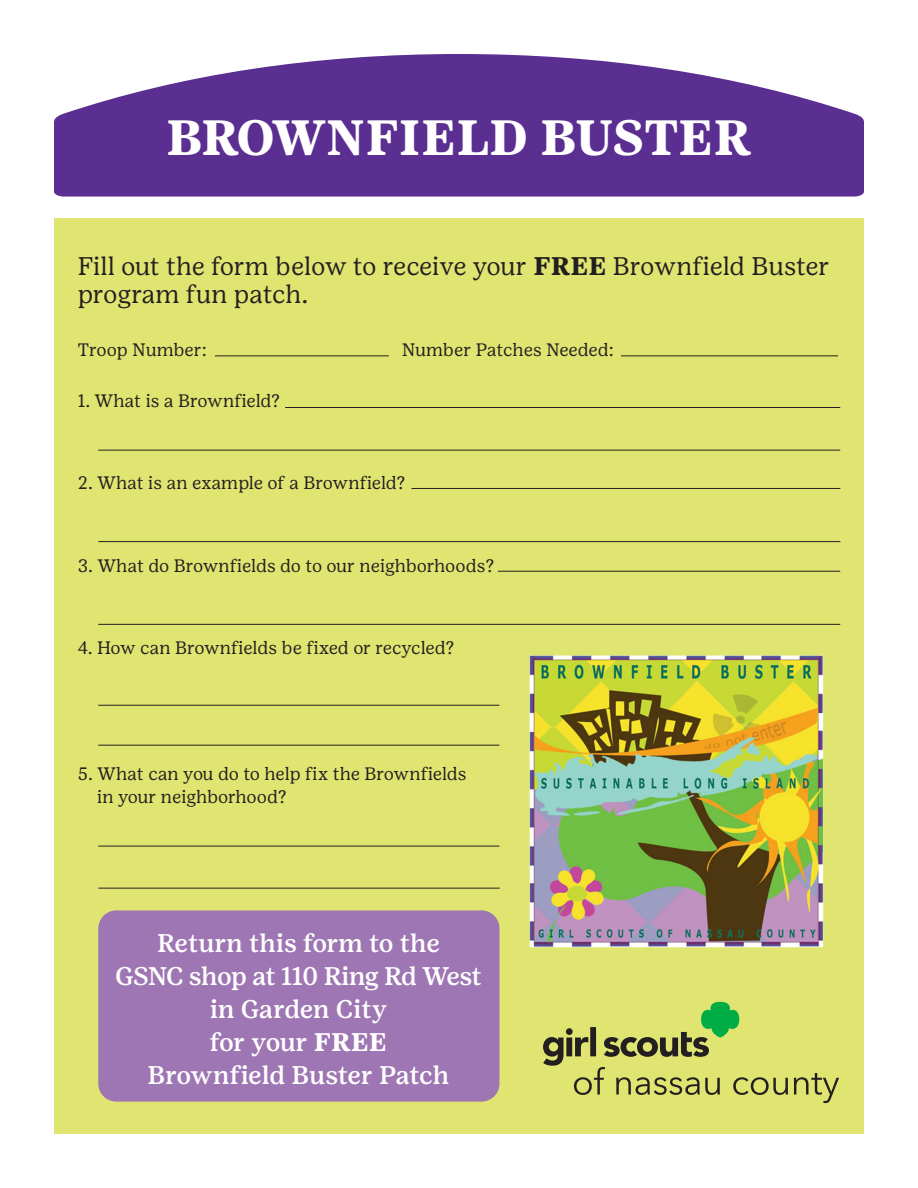
<style>
.page{position:relative;width:918px;height:1188px;background:#fff}
.page>*{position:absolute;margin:0;border:0;box-sizing:border-box;transform-origin:0 0}
.Pa0{font:700 49.5px "Girl Scout Text";color:#fff}
.Pa0-2{font:500 25.5px/33px "Girl Scout Text";letter-spacing:-.02em;color:#fff;text-align:center}
.Pa0-3{font:25.5px/28.5px "Girl Scout Text";letter-spacing:-.01em;color:#231f20}
.Pa0-4{font:18px/22.5px "Girl Scout Text";color:#231f20}
.s1{font-weight:700}
</style>
<div class="page">
<svg style="left:54px;top:54px;width:810px;height:143px;background:#724ba0"></svg>
<div style="left:54px;top:218px;width:810px;height:916px;background:#dfe570"></div>
<svg style="left:543px;top:1002px;width:245px;height:93px"></svg>
<svg style="left:794px;top:1073px;width:45px;height:30px"></svg>
<img style="left:529px;top:655px;width:295px;height:293px">
<div style="left:98px;top:910px;width:401px;height:192px;background:#9e76b3;border-radius:18px"></div>
<hr style="left:215px;top:355px;width:174px;height:1px;background:#231f20">
<hr style="left:621px;top:355px;width:217px;height:1px;background:#231f20">
<hr style="left:285px;top:407px;width:555px;height:1px;background:#231f20">
<hr style="left:98px;top:450px;width:742px;height:1px;background:#231f20">
<hr style="left:411px;top:488px;width:429px;height:1px;background:#231f20">
<hr style="left:98px;top:541px;width:742px;height:1px;background:#231f20">
<hr style="left:498px;top:571px;width:342px;height:1px;background:#231f20">
<hr style="left:98px;top:624px;width:742px;height:1px;background:#231f20">
<hr style="left:98px;top:705px;width:402px;height:1px;background:#231f20">
<hr style="left:98px;top:745px;width:402px;height:1px;background:#231f20">
<hr style="left:98px;top:846px;width:402px;height:1px;background:#231f20">
<hr style="left:99px;top:888px;width:401px;height:1px;background:#231f20">
<p class="Pa0" style="left:166px;top:108px;width:587px">BROWNFIELD BUSTER</p>
<p class="Pa0-3" style="left:78px;top:252px;width:754px">Fill out the form below to receive your <span class="s1">FREE</span> Brownfield Buster program fun patch.</p>
<p class="Pa0-4" style="left:78px;top:338px;width:131px">Troop Number:</p>
<p class="Pa0-4" style="left:402px;top:338px;width:214px">Number Patches Needed:</p>
<p class="Pa0-4" style="left:78px;top:389px;width:204px">1. What is a Brownfield?</p>
<p class="Pa0-4" style="left:78px;top:472px;width:329px">2. What is an example of a Brownfield?</p>
<p class="Pa0-4" style="left:78px;top:554px;width:418px">3. What do Brownfields do to our neighborhoods?</p>
<p class="Pa0-4" style="left:78px;top:637px;width:378px">4. How can Brownfields be fixed or recycled?</p>
<p class="Pa0-4" style="left:97px;top:763px;width:371px;text-indent:-19px">5. What can you do to help fix the Brownfields in your neighborhood?</p>
<p class="Pa0-2" style="left:115px;top:927px;width:368px">Return this form to the<br>GSNC shop at 110 Ring Rd West in Garden City<br>for your <span class="s1">FREE<br></span>Brownfield Buster Patch</p>
</div>
